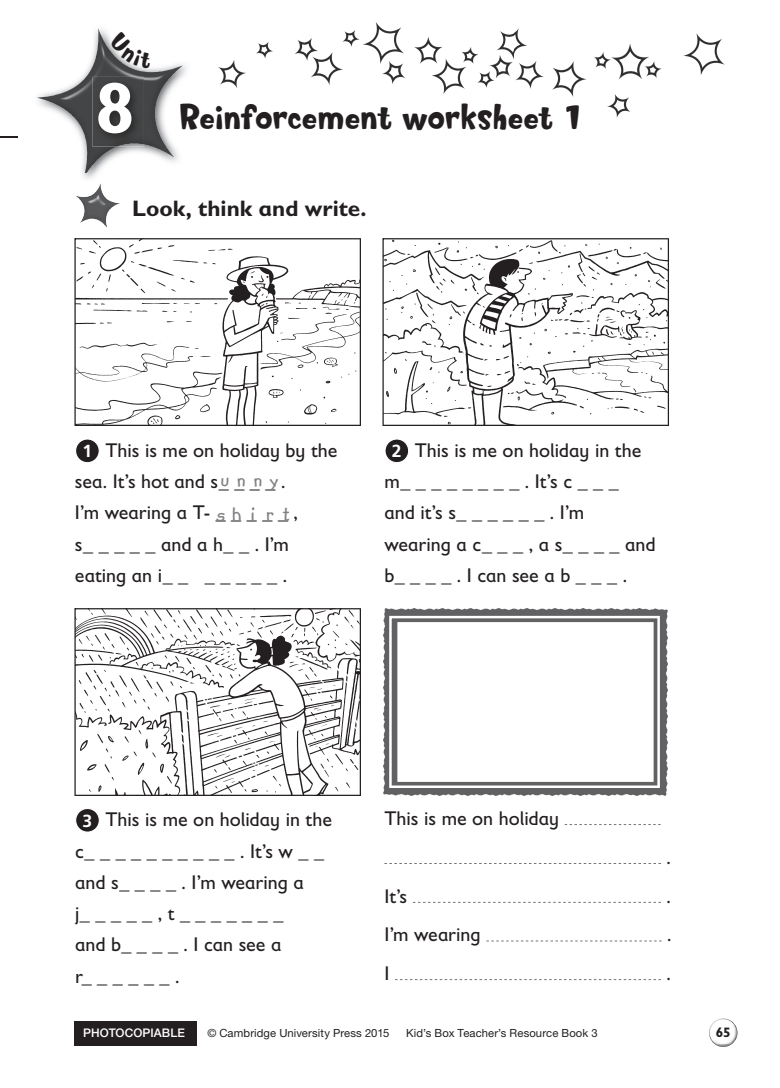
<style>
.page{position:relative;width:780px;height:1088px;background:#fff}
.page>*{position:absolute;margin:0;border:0;box-sizing:border-box;transform-origin:0 0}
.t1{font:700 72.5px "Gill Sans Infant Std";color:#fff}
.t2{font:32.5px "Softie";letter-spacing:-.01em;color:#231f20}
.t3{font:700 22.5px "Gill Sans Infant Std";color:#231f20}
.t4{font:700 21.25px/34.4px "Kidprint MT Std";letter-spacing:.38em;color:#808285}
.t5{font:20px/31.2px "Gill Sans Infant Std";color:#231f20}
.t6{font:700 13.75px "Gill Sans Infant Std";color:#231f20}
.t7{font:500 11.88px "Helvetica Neue LT Std";letter-spacing:.01em;color:#fff}
.t8{font:11.25px "Helvetica Neue LT Std";letter-spacing:.01em;color:#231f20}
.s1{font-family:"Frutiger LT Std";font-weight:700;font-size:17.5px;color:#fff}
</style>
<div class="page">
<div style="left:74px;top:1020px;width:123px;height:25px;background:#231f20"></div>
<svg style="left:709px;top:1020px;width:28px;height:24px"></svg>
<img style="left:709px;top:1019px;width:21px;height:16px">
<img style="left:715px;top:1029px;width:22px;height:17px">
<img style="left:218px;top:22px;width:507px;height:96px">
<div style="left:508px;top:91px;width:33px;height:32px;background:#fff"></div>
<svg style="left:0;top:136px;width:18px;height:2px"></svg>
<img style="left:45px;top:28px;width:142px;height:151px">
<img style="left:37px;top:29px;width:61px;height:78px">
<img style="left:76px;top:185px;width:44px;height:43px">
<svg style="left:76px;top:439px;width:24px;height:24px"></svg>
<svg style="left:76px;top:809px;width:23px;height:23px"></svg>
<svg style="left:385px;top:439px;width:24px;height:24px"></svg>
<svg style="left:564px;top:824px;width:96px;height:1px"></svg>
<svg style="left:384px;top:863px;width:277px;height:1px"></svg>
<svg style="left:413px;top:902px;width:248px;height:1px"></svg>
<svg style="left:486px;top:941px;width:175px;height:1px"></svg>
<svg style="left:395px;top:979px;width:266px;height:1px"></svg>
<svg style="left:74px;top:608px;width:287px;height:188px"></svg>
<svg style="left:74px;top:238px;width:287px;height:188px"></svg>
<img style="left:383px;top:609px;width:284px;height:186px">
<svg style="left:382px;top:238px;width:287px;height:188px"></svg>
<svg style="left:389px;top:616px;width:270px;height:172px"></svg>
<img style="left:92px;top:77px;width:52px;height:69px">
<svg style="left:109px;top:32px;width:42px;height:37px"></svg>
<h1 class="t1" style="left:95px;top:65px;width:42px">8</h1>
<h2 class="t2" style="left:179px;top:97px;width:406px">Reinforcement worksheet 1</h2>
<p class="t3" style="left:132px;top:195px;width:236px">Look, think and write.</p>
<p class="t5" style="left:75px;top:434px;width:264px;text-indent:8px"><span class="s1">1</span> This is me on holiday by the sea. It’s hot and s_ _ _ _ .<br>I’m wearing a T- _ _ _ _ _ ,<br>s_ _ _ _ _ and a h_ _ . I’m eating an i_ _ _ _ _ _ _ .</p>
<p class="t4" style="left:216px;top:463px;width:75px">unny shirt</p>
<p class="t5" style="left:384px;top:434px;width:273px;text-indent:8px"><span class="s1">2</span> This is me on holiday in the m_ _ _ _ _ _ _ _ . It’s c _ _ _<br>and it’s s_ _ _ _ _ _ . I’m wearing a c_ _ _ , a s_ _ _ _ and b_ _ _ _ . I can see a b _ _ _ .</p>
<p class="t5" style="left:75px;top:804px;width:258px;text-indent:8px"><span class="s1">3</span> This is me on holiday in the c_ _ _ _ _ _ _ _ _ _ . It’s w _ _ and s_ _ _ _ . I’m wearing a<br>j_ _ _ _ _ , t _ _ _ _ _ _ _<br>and b_ _ _ _ . I can see a<br>r_ _ _ _ _ _ .</p>
<p class="t5" style="left:384px;top:802px;width:176px">This is me on holiday</p>
<p class="t5" style="left:666px;top:841px;width:6px">.</p>
<p class="t5" style="left:384px;top:880px;width:24px">It’s</p>
<p class="t5" style="left:666px;top:880px;width:6px">.</p>
<p class="t5" style="left:384px;top:919px;width:98px">I’m wearing</p>
<p class="t5" style="left:667px;top:919px;width:6px">.</p>
<p class="t5" style="left:384px;top:957px;width:6px">I</p>
<p class="t5" style="left:666px;top:957px;width:6px">.</p>
<p class="t7" style="left:83px;top:1025px;width:103px">PHOTOCOPIABLE</p>
<p class="t8" style="left:207px;top:1026px;width:183px">© Cambridge University Press 2015</p>
<p class="t8" style="left:406px;top:1026px;width:193px">Kid’s Box Teacher’s Resource Book 3</p>
<p class="t6" style="left:715px;top:1024px;width:17px">65</p>
</div>
